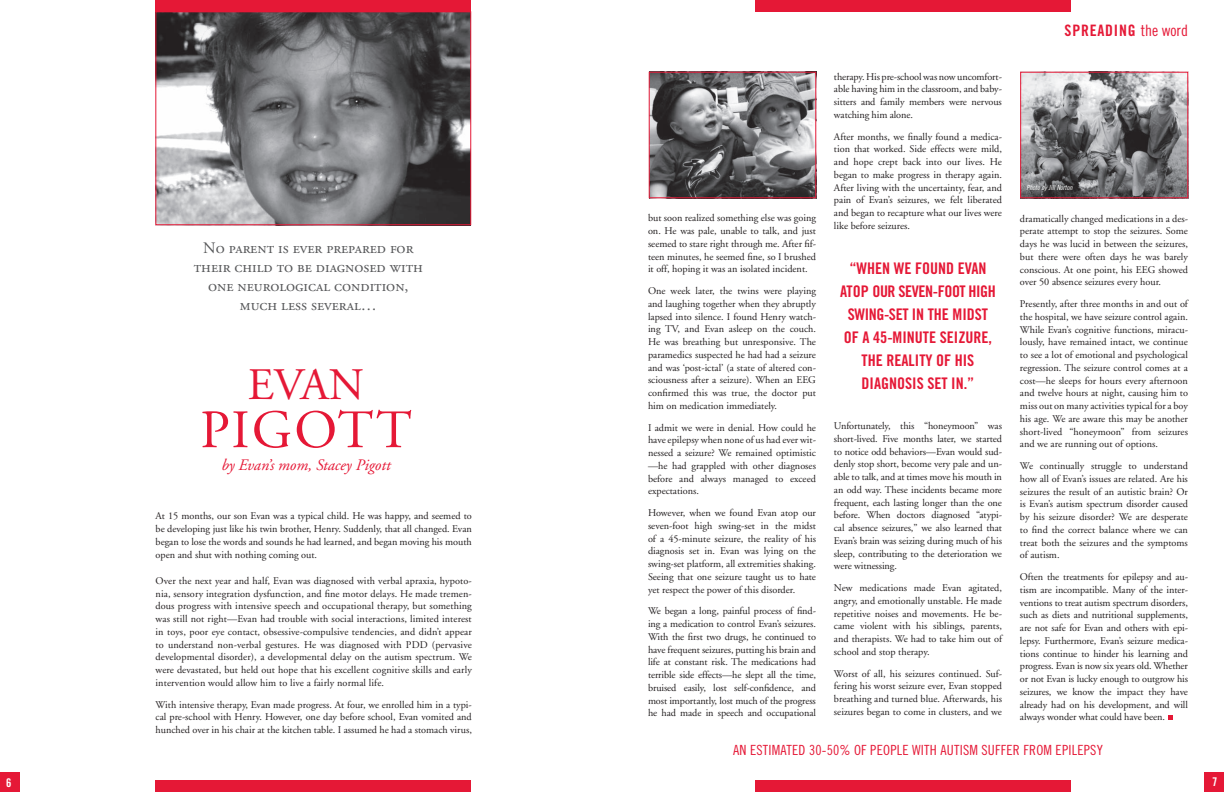
<style>
.page{position:relative;width:1224px;height:792px;background:#fff}
.page>*{position:absolute;margin:0;border:0;box-sizing:border-box;transform-origin:0 0}
.t1{font:54px "Adobe Garamond Regular SC";letter-spacing:.04em;color:#e51836}
.t2{font:45px "Adobe Garamond Regular SC";color:#e51836}
.t3{font:16px/23px "Trade Gothic Bold Cond Twenty";color:#e51836;text-align:center}
.t4{font:16px/19px "Adobe Garamond Regular SC";color:#57585a;text-align:center}
.t5{font:italic 16px "Adobe Garamond";color:#e51836}
.t6{font:15.8px "Trade Gothic Bold Cond Twenty";letter-spacing:.05em;color:#e51836}
.t7{font:14px "Trade Gothic Cond Eighteen";letter-spacing:.015em;color:#e51836}
.t8{font:12px "Trade Gothic Bold Cond Twenty";color:#fff}
.t9{font:10.2px/12.8px "Adobe Garamond";color:#231f20;text-align:justify}
.t10{font:7px "Trade Gothic Cond Eighteen Obl";color:#fff}
.s1{font-family:"Trade Gothic Cond Eighteen"}
</style>
<div class="page">
<img style="left:1022px;top:74px;width:164px;height:122px">
<div style="left:1020px;top:72px;width:168px;height:126px;border:1px solid #e51836"></div>
<img style="left:651px;top:74px;width:163px;height:122px">
<div style="left:649px;top:72px;width:167px;height:126px;border:1px solid #e51836"></div>
<img style="left:158px;top:14px;width:311px;height:209px">
<div style="left:156px;top:12px;width:315px;height:213px;border:1px solid #e51836"></div>
<div style="left:156px;top:0;width:315px;height:12px;background:#e51836"></div>
<div style="left:0;top:773px;width:19px;height:19px;background:#e51836"></div>
<div style="left:156px;top:780px;width:315px;height:12px;background:#e51836"></div>
<div style="left:1205px;top:773px;width:19px;height:19px;background:#e51836"></div>
<div style="left:756px;top:0;width:315px;height:12px;background:#e51836"></div>
<div style="left:756px;top:780px;width:315px;height:12px;background:#e51836"></div>
<svg style="left:1168px;top:715px;width:5px;height:5px"></svg>
<h3 class="t4" style="left:194px;top:239px;width:231px">No parent is ever prepared for their child to be diagnosed with one neurological condition, much less several…</h3>
<h2 class="t2" style="left:248px;top:361px;width:108px">Evan</h2>
<h1 class="t1" style="left:200px;top:401px;width:213px">Pigott</h1>
<h3 class="t5" style="left:221px;top:457px;width:171px">by Evan’s mom, Stacey Pigott</h3>
<p class="t9" style="left:156px;top:510px;width:318px">At 15 months, our son Evan was a typical child. He was happy, and seemed to be developing just like his twin brother, Henry. Suddenly, that all changed. Evan began to lose the words and sounds he had learned, and began moving his mouth open and shut with nothing coming out.</p>
<p class="t9" style="left:156px;top:574px;width:318px">Over the next year and half, Evan was diagnosed with verbal apraxia, hypoto&shy;nia, sensory integration dysfunction, and fine motor delays. He made tremen&shy;dous progress with intensive speech and occupational therapy, but something was still not right—Evan had trouble with social interactions, limited interest in toys, poor eye contact, obsessive-compulsive tendencies, and didn’t appear to understand non-verbal gestures. He was diagnosed with PDD (pervasive developmental disorder), a developmental delay on the autism spectrum. We were devastated, but held out hope that his excellent cognitive skills and early intervention would allow him to live a fairly normal life.</p>
<p class="t9" style="left:156px;top:698px;width:318px">With intensive therapy, Evan made progress. At four, we enrolled him in a typi&shy;cal pre-school with Henry. However, one day before school, Evan vomited and hunched over in his chair at the kitchen table. I assumed he had a stomach virus,</p>
<p class="t9" style="left:648px;top:212px;width:170px">but soon realized something else was going on. He was pale, unable to talk, and just seemed to stare right through me. After fif&shy;teen minutes, he seemed fine, so I brushed it off, hoping it was an isolated incident.</p>
<p class="t9" style="left:648px;top:285px;width:170px">One week later, the twins were playing and laughing together when they abruptly lapsed into silence. I found Henry watch&shy;ing TV, and Evan asleep on the couch.<br>He was breathing but unresponsive. The paramedics suspected he had had a seizure and was ‘post-ictal’ (a state of altered con&shy;sciousness after a seizure). When an EEG confirmed this was true, the doctor put him on medication immediately.</p>
<p class="t9" style="left:648px;top:421px;width:170px">I admit we were in denial. How could he have epilepsy when none of us had ever wit&shy;nessed a seizure? We remained optimistic —he had grappled with other diagnoses before and always managed to exceed expectations.</p>
<p class="t9" style="left:648px;top:507px;width:170px">However, when we found Evan atop our seven-foot high swing-set in the midst of a 45-minute seizure, the reality of his diagnosis set in. Evan was lying on the swing-set platform, all extremities shaking.<br>Seeing that one seizure taught us to hate yet respect the power of this disorder.</p>
<p class="t9" style="left:648px;top:605px;width:170px">We began a long, painful process of find&shy;ing a medication to control Evan’s seizures.<br>With the first two drugs, he continued to have frequent seizures, putting his brain and life at constant risk. The medications had terrible side effects—he slept all the time, bruised easily, lost self-confidence, and most importantly, lost much of the progress he had made in speech and occupational</p>
<p class="t9" style="left:834px;top:70px;width:169px">therapy. His pre-school was now uncomfort&shy;able having him in the classroom, and baby&shy;sitters and family members were nervous watching him alone.</p>
<p class="t9" style="left:834px;top:130px;width:170px">After months, we finally found a medica&shy;tion that worked. Side effects were mild, and hope crept back into our lives. He began to make progress in therapy again.<br>After living with the uncertainty, fear, and pain of Evan’s seizures, we felt liberated and began to recapture what our lives were like before seizures.</p>
<h3 class="t3" style="left:840px;top:256px;width:157px">“WHEN WE FOUND EVAN<br>ATOP OUR SEVEN-FOOT HIGH<br>SWING-SET IN THE MIDST<br>OF A 45-MINUTE SEIZURE,<br>THE REALITY OF HIS<br>DIAGNOSIS SET IN.”</h3>
<p class="t9" style="left:834px;top:420px;width:170px">Unfortunately, this “honeymoon” was short-lived. Five months later, we started to notice odd behaviors—Evan would sud&shy;denly stop short, become very pale and un&shy;able to talk, and at times move his mouth in an odd way. These incidents became more frequent, each lasting longer than the one before. When doctors diagnosed “atypi&shy;cal absence seizures,” we also learned that Evan’s brain was seizing during much of his sleep, contributing to the deterioration we were witnessing.</p>
<p class="t9" style="left:834px;top:582px;width:170px">New medications made Evan agitated, angry, and emotionally unstable. He made repetitive noises and movements. He be&shy;came violent with his siblings, parents, and therapists. We had to take him out of school and stop therapy.</p>
<p class="t9" style="left:834px;top:667px;width:170px">Worst of all, his seizures continued. Suf&shy;fering his worst seizure ever, Evan stopped breathing and turned blue. Afterwards, his seizures began to come in clusters, and we</p>
<h3 class="t6" style="left:1065px;top:21px;width:125px">SPREADING <span class="s1">THE WORD</span></h3>
<p class="t10" style="left:1026px;top:184px;width:48px">Photo by Jill Norton</p>
<p class="t9" style="left:1020px;top:212px;width:169px">dramatically changed medications in a des&shy;perate attempt to stop the seizures. Some days he was lucid in between the seizures, but there were often days he was barely conscious. At one point, his EEG showed over 50 absence seizures every hour.</p>
<p class="t9" style="left:1020px;top:298px;width:170px">Presently, after three months in and out of the hospital, we have seizure control again.<br>While Evan’s cognitive functions, miracu&shy;lously, have remained intact, we continue to see a lot of emotional and psychological regression. The seizure control comes at a cost—he sleeps for hours every afternoon and twelve hours at night, causing him to miss out on many activities typical for a boy his age. We are aware this may be another short-lived “honeymoon” from seizures and we are running out of options.</p>
<p class="t9" style="left:1020px;top:460px;width:170px">We continually struggle to understand how all of Evan’s issues are related. Are his seizures the result of an autistic brain? Or is Evan’s autism spectrum disorder caused by his seizure disorder? We are desperate to find the correct balance where we can treat both the seizures and the symptoms of autism.</p>
<p class="t9" style="left:1020px;top:571px;width:170px">Often the treatments for epilepsy and au&shy;tism are incompatible. Many of the inter&shy;ventions to treat autism spectrum disorders, such as diets and nutritional supplements, are not safe for Evan and others with epi&shy;lepsy. Furthermore, Evan’s seizure medica&shy;tions continue to hinder his learning and progress. Evan is now six years old. Whether or not Evan is lucky enough to outgrow his seizures, we know the impact they have already had on his development, and will always wonder what could have been.</p>
<h3 class="t7" style="left:733px;top:742px;width:145px">AN ESTIMATED 30-50% OF PEOPLE</h3>
<h3 class="t7" style="left:912px;top:742px;width:35px">WITH AUTIS</h3>
<h3 class="t7" style="left:969px;top:742px;width:20px">M SUFFER</h3>
<h3 class="t7" style="left:1023px;top:742px;width:39px">FRO M EPILEPS</h3>
<h3 class="t7" style="left:1097px;top:742px;width:8px">Y</h3>
<p class="t8" style="left:1212px;top:775px;width:7px">7</p>
</div>
